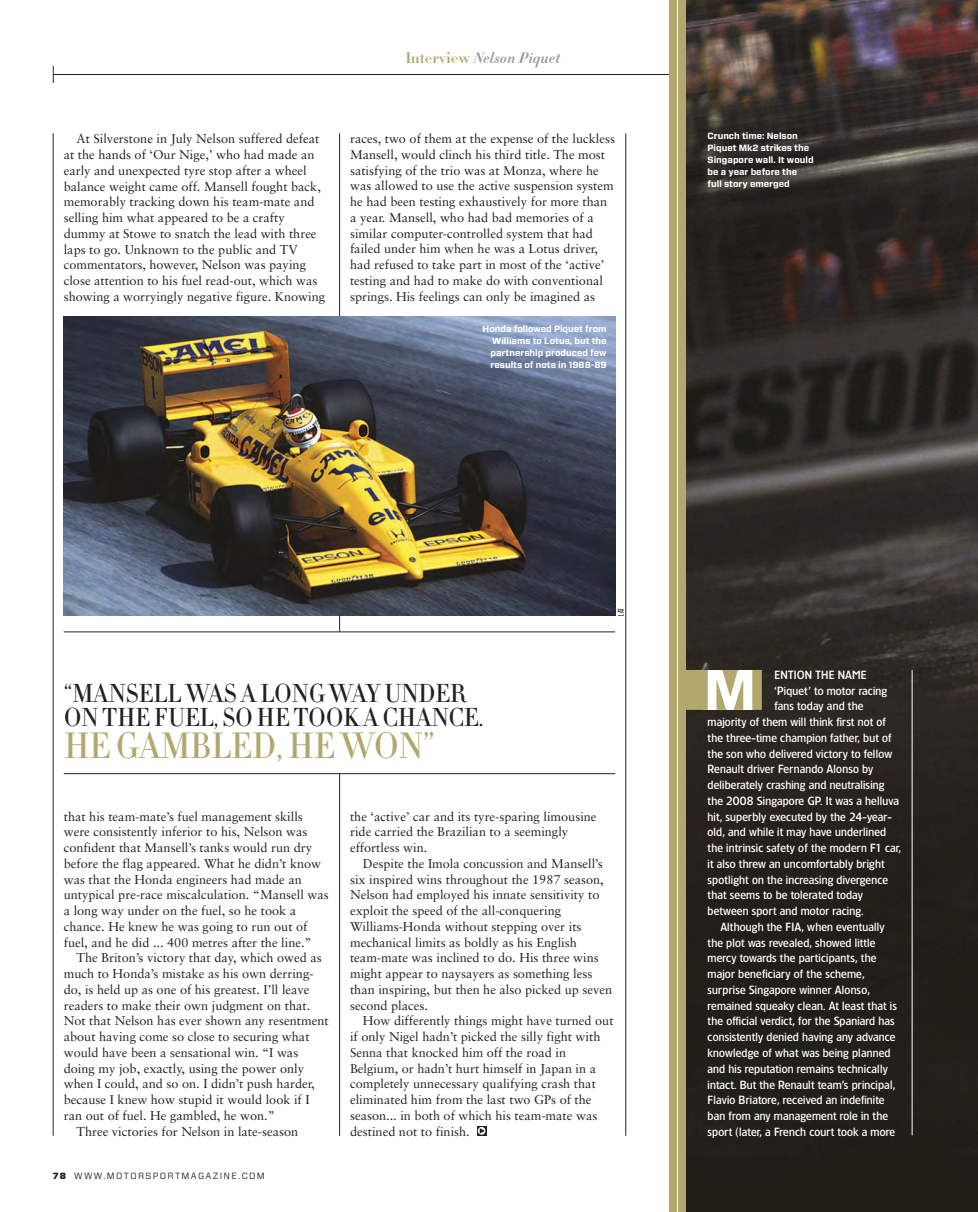
<style>
.page{position:relative;width:978px;height:1212px;background:#fff}
.page>*{position:absolute;margin:0;border:0;box-sizing:border-box;transform-origin:0 0}
.t1{font:300 36px "HTF Didot L06";letter-spacing:-.02em;color:#b2a76d}
.t2{font:300 25.5px/24px "HTF Didot L06";letter-spacing:-.02em;color:#222221}
.t3{font:italic 700 15px "HTF Didot B06";color:#9c9b9b}
.t4{font:12.75px/15.8px "Sabon LT";color:#222221}
.t5{font:500 11.25px "TF Forever";letter-spacing:.02em;color:#fff}
.t6{font:700 9px/12px "Forza";color:#fff;text-align:justify}
.t7{font:9px "Forza";letter-spacing:.15em;color:#222221}
.t8{font:500 8.25px "Tungsten";color:#222221}
.s1{font-style:normal;color:#b2a76d}
.s2{font-weight:900}
</style>
<div class="page">
<hr style="left:53px;top:74px;width:620px;height:1px;background:#222221">
<img style="left:686px;top:0;width:292px;height:1212px">
<hr style="left:912px;top:670px;width:1px;height:465px;background:#fff">
<hr style="left:53px;top:133px;width:1px;height:1002px;background:#222221">
<hr style="left:339px;top:133px;width:1px;height:499px;background:#222221">
<hr style="left:339px;top:773px;width:1px;height:363px;background:#222221">
<hr style="left:625px;top:133px;width:1px;height:1002px;background:#222221">
<svg style="left:53px;top:66px;width:1px;height:17px"></svg>
<div style="left:669px;top:0;width:8px;height:1212px;background:#b2a76d"></div>
<div style="left:678px;top:0;width:8px;height:1212px;background:#b2a76d"></div>
<svg style="left:686px;top:670px;width:76px;height:40px"></svg>
<hr style="left:64px;top:773px;width:551px;height:1px;background:#222221">
<hr style="left:64px;top:631px;width:551px;height:1px;background:#222221">
<img style="left:64px;top:317px;width:551px;height:299px">
<svg style="left:477px;top:1126px;width:9px;height:9px"></svg>
<div style="left:478px;top:1127px;width:7px;height:7px;background:#c4c5c5;border-radius:50%"></div>
<svg style="left:480px;top:1128px;width:5px;height:5px"></svg>
<p class="t3" style="left:405px;top:46px;width:156px"><span class="s1">Interview</span> Nelson Piquet</p>
<p class="t4" style="left:64px;top:131px;width:263px;text-indent:13px">At Silverstone in July Nelson suffered defeat at the hands of ‘Our Nige,’ who had made an early and unexpected tyre stop after a wheel balance weight came off. Mansell fought back, memorably tracking down his team-mate and selling him what appeared to be a crafty dummy at Stowe to snatch the lead with three laps to go. Unknown to the public and TV commentators, however, Nelson was paying close attention to his fuel read-out, which was showing a worryingly negative figure. Knowing</p>
<p class="t4" style="left:350px;top:131px;width:266px">races, two of them at the expense of the luckless Mansell, would clinch his third title. The most satisfying of the trio was at Monza, where he was allowed to use the active suspension system he had been testing exhaustively for more than a year. Mansell, who had bad memories of a similar computer-controlled system that had failed under him when he was a Lotus driver, had refused to take part in most of the ‘active’ testing and had to make do with conventional springs. His feelings can only be imagined as</p>
<p class="t6" style="left:490px;top:323px;width:118px;text-indent:-8px">Honda followed Piquet from Williams to Lotus, but the partnership produced few results of note in 1988-89</p>
<p class="t6" style="left:707px;top:130px;width:108px;text-align:left">Crunch time: Nelson<br>Piquet Mk2 strikes the<br>Singapore wall. It would be a year before the full story emerged</p>
<h2 class="t2" style="left:64px;top:681px;width:421px">“MANSELL WAS A LONG WAY UNDER<br>ON THE FUEL, SO HE TOOK A CHANCE.</h2>
<h1 class="t1" style="left:64px;top:719px;width:373px">HE GAMBLED, HE WON”</h1>
<p class="t8" style="left:616px;top:616px;width:10px;rotate:-90deg">LAT</p>
<p class="t4" style="left:64px;top:808px;width:266px">that his team-mate’s fuel management skills were consistently inferior to his, Nelson was confident that Mansell’s tanks would run dry before the flag appeared. What he didn’t know was that the Honda engineers had made an untypical pre-race miscalculation. “Mansell was a long way under on the fuel, so he took a chance. He knew he was going to run out of fuel, and he did ... 400 metres after the line.”</p>
<p class="t4" style="left:76px;top:950px;width:247px">The Briton’s victory that day, which owed as</p>
<p class="t4" style="left:64px;top:966px;width:251px">much to Honda’s mistake as his own derring-</p>
<p class="t4" style="left:64px;top:981px;width:247px">do, is held up as one of his greatest. I’ll leave</p>
<p class="t4" style="left:64px;top:997px;width:248px">readers to make their own judgment on that.</p>
<p class="t4" style="left:64px;top:1013px;width:266px">Not that Nelson has ever shown any resentment</p>
<p class="t4" style="left:64px;top:1028px;width:247px">about having come so close to securing what</p>
<p class="t4" style="left:64px;top:1044px;width:236px">would have been a sensational win. “I was</p>
<p class="t4" style="left:64px;top:1060px;width:242px">doing my job, exactly, using the power only</p>
<p class="t4" style="left:64px;top:1076px;width:253px">when I could, and so on. I didn’t push harder,</p>
<p class="t4" style="left:64px;top:1091px;width:247px">because I knew how stupid it would look if I</p>
<p class="t4" style="left:64px;top:1107px;width:213px">ran out of fuel. He gambled, he won.”</p>
<p class="t4" style="left:76px;top:1123px;width:223px">Three victories for Nelson in late-season</p>
<p class="t7" style="left:53px;top:1169px;width:213px"><span class="s2">78</span> WWW.MOTORSPORTMAGAZINE.COM</p>
<p class="t4" style="left:350px;top:808px;width:248px">the ‘active’ car and its tyre-sparing limousine ride carried the Brazilian to a seemingly effortless win.</p>
<p class="t4" style="left:350px;top:855px;width:264px;text-indent:13px">Despite the Imola concussion and Mansell’s six inspired wins throughout the 1987 season, Nelson had employed his innate sensitivity to exploit the speed of the all-conquering Williams-Honda without stepping over its mechanical limits as boldly as his English team-mate was inclined to do. His three wins might appear to naysayers as something less than inspiring, but then he also picked up seven second places.</p>
<p class="t4" style="left:350px;top:1013px;width:265px;text-indent:13px">How differently things might have turned out if only Nigel hadn’t picked the silly fight with Senna that knocked him off the road in Belgium, or hadn’t hurt himself in Japan in a completely unnecessary qualifying crash that eliminated him from the last two GPs of the season... in both of which his team-mate was destined not to finish.</p>
<p class="t5" style="left:775px;top:668px;width:94px">ention the name</p>
<p class="t5" style="left:775px;top:684px;width:114px">‘Piquet’ to motor racing</p>
<p class="t5" style="left:775px;top:699px;width:90px">fans today and the</p>
<p class="t5" style="left:707px;top:715px;width:180px">majority of them will think first not of</p>
<p class="t5" style="left:707px;top:731px;width:185px">the three-time champion father, but of</p>
<p class="t5" style="left:707px;top:747px;width:186px">the son who delivered victory to fellow</p>
<p class="t5" style="left:707px;top:762px;width:167px">Renault driver Fernando Alonso by</p>
<p class="t5" style="left:707px;top:778px;width:178px">deliberately crashing and neutralising</p>
<p class="t5" style="left:707px;top:794px;width:193px">the 2008 Singapore GP. It was a helluva</p>
<p class="t5" style="left:707px;top:810px;width:186px">hit, superbly executed by the 24-year-</p>
<p class="t5" style="left:707px;top:825px;width:180px">old, and while it may have underlined</p>
<p class="t5" style="left:707px;top:841px;width:195px">the intrinsic safety of the modern F1 car,</p>
<p class="t5" style="left:707px;top:857px;width:179px">it also threw an uncomfortably bright</p>
<p class="t5" style="left:707px;top:873px;width:182px">spotlight on the increasing divergence</p>
<p class="t5" style="left:707px;top:888px;width:157px">that seems to be tolerated today</p>
<p class="t5" style="left:707px;top:904px;width:158px">between sport and motor racing.</p>
<p class="t5" style="left:720px;top:920px;width:166px">Although the FIA, when eventually</p>
<p class="t5" style="left:708px;top:936px;width:169px">the plot was revealed, showed little</p>
<p class="t5" style="left:708px;top:951px;width:170px">mercy towards the participants, the</p>
<p class="t5" style="left:708px;top:967px;width:158px">major beneficiary of the scheme,</p>
<p class="t5" style="left:708px;top:983px;width:164px">surprise Singapore winner Alonso,</p>
<p class="t5" style="left:708px;top:999px;width:191px">remained squeaky clean. At least that is</p>
<p class="t5" style="left:708px;top:1014px;width:188px">the official verdict, for the Spaniard has</p>
<p class="t5" style="left:708px;top:1030px;width:189px">consistently denied having any advance</p>
<p class="t5" style="left:708px;top:1046px;width:184px">knowledge of what was being planned</p>
<p class="t5" style="left:708px;top:1062px;width:182px">and his reputation remains technically</p>
<p class="t5" style="left:708px;top:1077px;width:189px">intact. But the Renault team’s principal,</p>
<p class="t5" style="left:708px;top:1093px;width:178px">Flavio Briatore, received an indefinite</p>
<p class="t5" style="left:708px;top:1109px;width:182px">ban from any management role in the</p>
<p class="t5" style="left:708px;top:1125px;width:189px">sport (later, a French court took a more</p>
</div>
